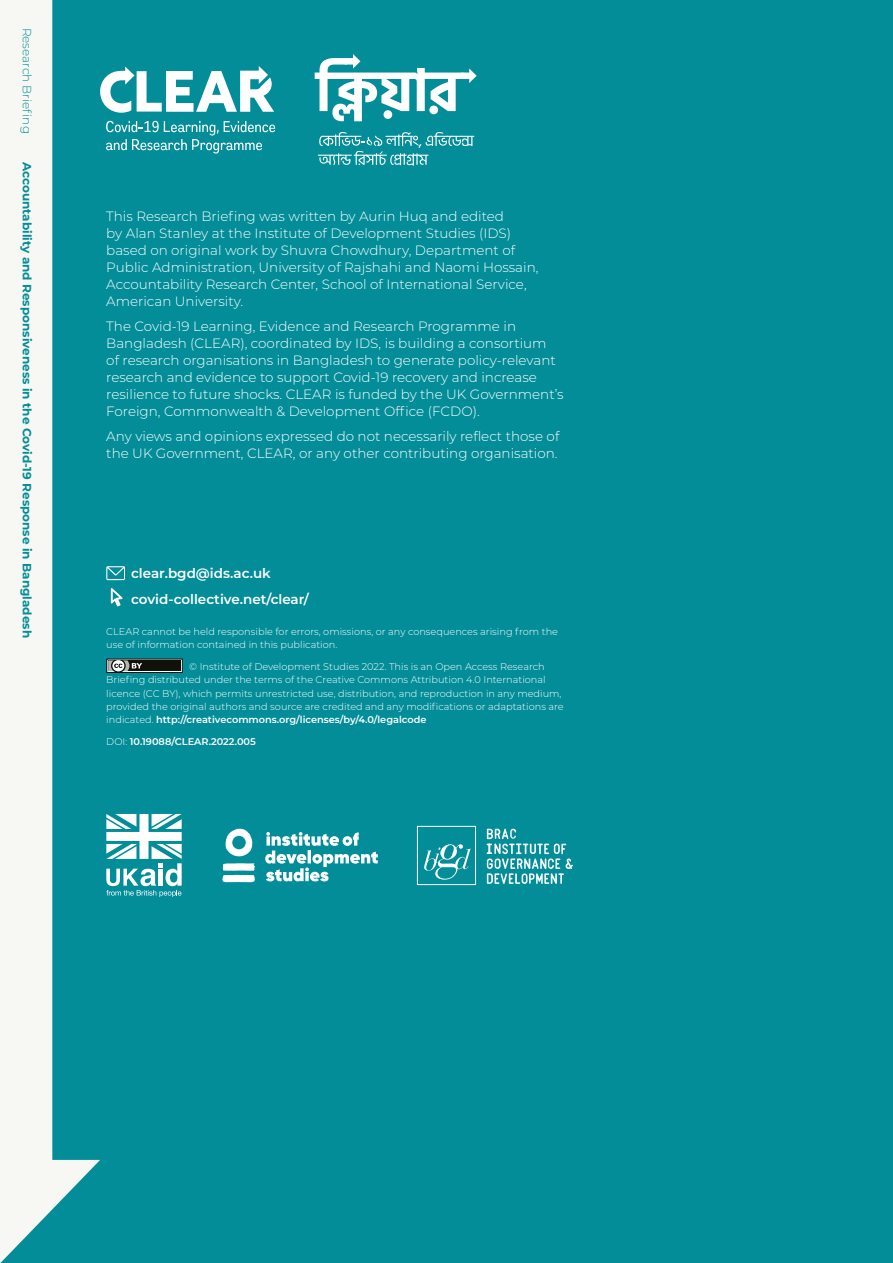
<style>
.page{position:relative;width:893px;height:1263px;background:#028d99}
.page>*{position:absolute;margin:0;border:0;box-sizing:border-box;transform-origin:0 0}
.t1{font:300 13.5px/16.8px "Montserrat";color:#fff}
.t2{font:600 13.5px/25.3px "Montserrat";color:#fff}
.t3{font:700 12px "Montserrat";color:#028d99}
.t4{font:300 12px "Montserrat";color:#028d99}
.t5{font:300 9.75px/13.2px "Montserrat";color:#fff}
.t6{font:600 9.75px "Montserrat";color:#fff}
.s1{font-weight:600}
.s2{font-weight:300}
</style>
<div class="page">
<svg style="left:0;top:0;width:100px;height:1263px;fill:#f7f8f3"></svg>
<svg style="left:106px;top:814px;width:76px;height:83px"></svg>
<svg style="left:106px;top:566px;width:19px;height:14px"></svg>
<svg style="left:111px;top:588px;width:11px;height:19px"></svg>
<svg style="left:100px;top:66px;width:174px;height:47px"></svg>
<svg style="left:106px;top:121px;width:169px;height:33px"></svg>
<svg style="left:318px;top:132px;width:156px;height:34px"></svg>
<svg style="left:315px;top:54px;width:162px;height:67px"></svg>
<svg style="left:222px;top:829px;width:156px;height:53px"></svg>
<div style="left:417px;top:826px;width:59px;height:59px;border:1px solid #fff"></div>
<svg style="left:424px;top:844px;width:47px;height:36px"></svg>
<svg style="left:487px;top:829px;width:86px;height:55px"></svg>
<div style="left:106px;top:659px;width:77px;height:14px;border:1px solid #12100b"></div>
<div style="left:108px;top:660px;width:73px;height:11px;background:#12100b"></div>
<svg style="left:106px;top:658px;width:36px;height:15px"></svg>
<p class="t4" style="left:35px;top:28px;width:108px;rotate:90deg">Research Briefing</p>
<p class="t3" style="left:36px;top:162px;width:478px;rotate:90deg">Accountability and Responsiveness in the Covid-19 Response in Bangladesh</p>
<p class="t1" style="left:106px;top:208px;width:434px">This Research Briefing was written by Aurin Huq and edited<br>by Alan Stanley at the Institute of Development Studies (IDS) based on original work by Shuvra Chowdhury, Department of Public Administration, University of Rajshahi and Naomi Hossain, Accountability Research Center, School of International Service, American University.</p>
<p class="t1" style="left:106px;top:317px;width:459px">The Covid-19 Learning, Evidence and Research Programme in Bangladesh (CLEAR), coordinated by IDS, is building a consortium<br>of research organisations in Bangladesh to generate policy-relevant research and evidence to support Covid-19 recovery and increase resilience to future shocks. CLEAR is funded by the UK Government’s Foreign, Commonwealth &amp; Development Office (FCDO).</p>
<p class="t1" style="left:106px;top:427px;width:455px">Any views and opinions expressed do not necessarily reflect those of the UK Government, CLEAR, or any other contributing organisation.</p>
<p class="t2" style="left:131px;top:560px;width:179px">clear.bgd@ids.ac.uk covid-collective.net/clear/</p>
<p class="t5" style="left:106px;top:625px;width:453px">CLEAR cannot be held responsible for errors, omissions, or any consequences arising from the use of information contained in this publication.</p>
<p class="t5" style="left:106px;top:660px;width:459px;text-indent:83px">© Institute of Development Studies 2022. This is an Open Access Research Briefing distributed under the terms of the Creative Commons Attribution 4.0 International licence (CC BY), which permits unrestricted use, distribution, and reproduction in any medium, provided the original authors and source are credited and any modifications or adaptations are indicated. <span class="s1">http://creativecommons.org/licenses/by/4.0/legalcode</span></p>
<p class="t6" style="left:106px;top:734px;width:151px"><span class="s2">DOI:</span> 10.19088/CLEAR.2022.005</p>
</div>
